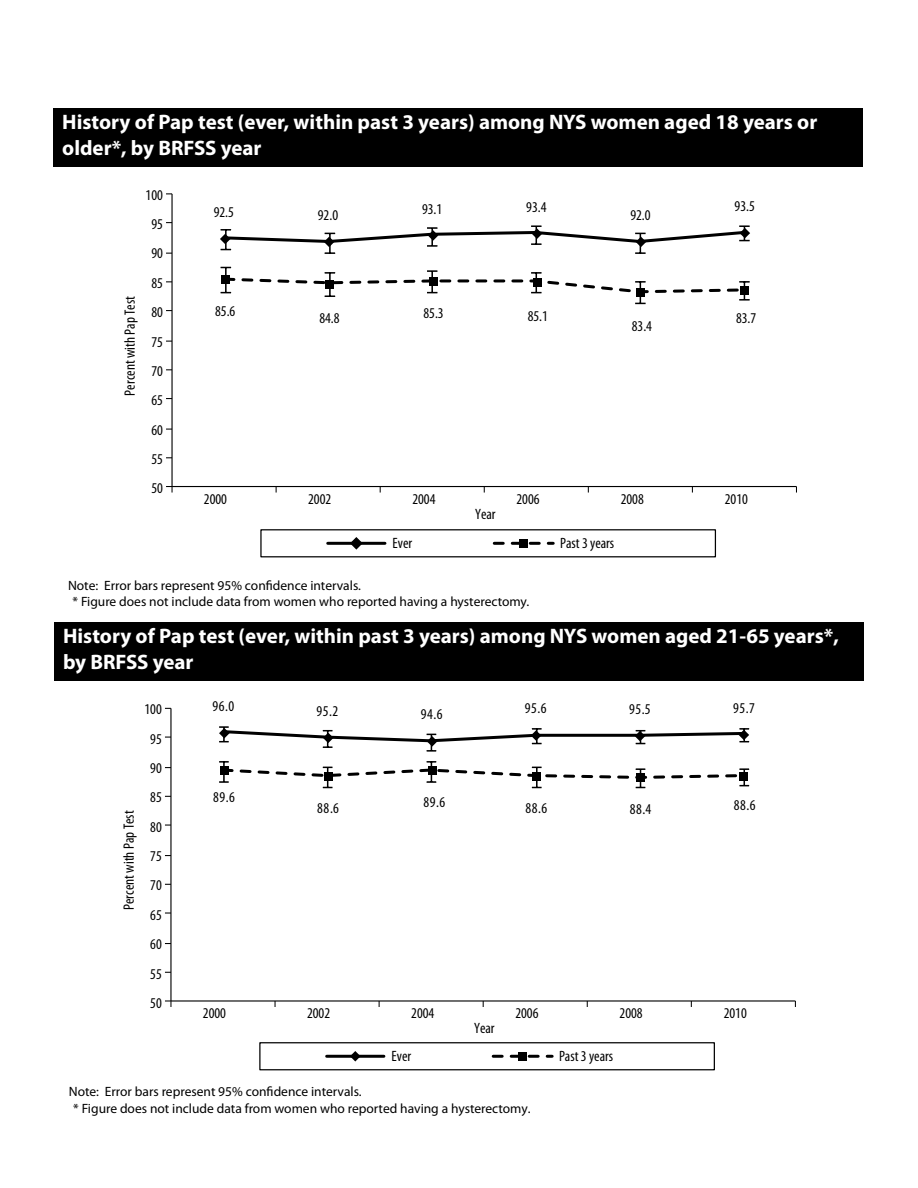
<style>
.page{position:relative;width:918px;height:1188px;background:#fff}
.page>*{position:absolute;margin:0;border:0;box-sizing:border-box;transform-origin:0 0}
.t1{font:700 21px/25.2px "Myriad Pro";color:#fff}
.t2{font:condensed 15px "Myriad Pro";color:#000}
.t3{font:condensed 15px "Myriad Pro";color:#010101}
.t4{font:13.5px/16.2px "Myriad Pro";color:#000}
</style>
<div class="page">
<div style="left:53px;top:108px;width:810px;height:59px;background:#000"></div>
<div style="left:54px;top:622px;width:810px;height:59px;background:#000"></div>
<hr style="left:171px;top:194px;width:2px;height:293px;background:#000">
<hr style="left:172px;top:486px;width:624px;height:1px;background:#000">
<svg style="left:166px;top:486px;width:7px;height:7px"></svg>
<svg style="left:220px;top:225px;width:530px;height:29px"></svg>
<svg style="left:221px;top:267px;width:529px;height:37px"></svg>
<div style="left:221px;top:275px;width:9px;height:9px;background:#000"></div>
<div style="left:325px;top:280px;width:9px;height:9px;background:#000"></div>
<div style="left:429px;top:277px;width:9px;height:9px;background:#010101"></div>
<div style="left:533px;top:278px;width:9px;height:9px;background:#000"></div>
<div style="left:636px;top:288px;width:9px;height:9px;background:#000"></div>
<div style="left:740px;top:286px;width:9px;height:9px;background:#000"></div>
<div style="left:260px;top:529px;width:456px;height:28px;border:1px solid #010101"></div>
<hr style="left:328px;top:542px;width:57px;height:3px;background:#000">
<svg style="left:349px;top:537px;width:15px;height:13px"></svg>
<svg style="left:494px;top:542px;width:59px;height:3px"></svg>
<div style="left:519px;top:539px;width:9px;height:9px;background:#000"></div>
<hr style="left:170px;top:708px;width:2px;height:293px;background:#000">
<svg style="left:165px;top:912px;width:6px;height:2px"></svg>
<hr style="left:171px;top:1000px;width:624px;height:2px;background:#000">
<svg style="left:165px;top:1000px;width:6px;height:7px"></svg>
<div style="left:259px;top:1042px;width:456px;height:28px;border:1px solid #010101"></div>
<hr style="left:327px;top:1055px;width:57px;height:3px;background:#000">
<svg style="left:350px;top:1051px;width:11px;height:11px"></svg>
<svg style="left:493px;top:1055px;width:59px;height:3px"></svg>
<div style="left:518px;top:1052px;width:9px;height:9px;background:#000"></div>
<svg style="left:219px;top:726px;width:530px;height:26px"></svg>
<svg style="left:219px;top:761px;width:530px;height:27px"></svg>
<div style="left:220px;top:766px;width:9px;height:9px;background:#000"></div>
<div style="left:324px;top:772px;width:9px;height:9px;background:#000"></div>
<div style="left:428px;top:766px;width:9px;height:9px;background:#000"></div>
<div style="left:532px;top:772px;width:9px;height:9px;background:#000"></div>
<div style="left:636px;top:773px;width:9px;height:9px;background:#000"></div>
<div style="left:739px;top:772px;width:9px;height:9px;background:#000"></div>
<h1 class="t1" style="left:62px;top:110px;width:757px">History of Pap test (ever, within past 3 years) among NYS women aged 18 years or older*, by BRFSS year</h1>
<p class="t3" style="left:122px;top:396px;width:101px;rotate:-90deg">Percent with Pap Test</p>
<p class="t2" style="left:146px;top:187px;width:19px">100</p>
<p class="t2" style="left:151px;top:216px;width:13px">95</p>
<p class="t2" style="left:151px;top:245px;width:13px">90</p>
<p class="t2" style="left:151px;top:275px;width:13px">85</p>
<p class="t2" style="left:151px;top:304px;width:13px">80</p>
<p class="t2" style="left:151px;top:334px;width:13px">75</p>
<p class="t2" style="left:151px;top:363px;width:13px">70</p>
<p class="t2" style="left:151px;top:392px;width:13px">65</p>
<p class="t2" style="left:151px;top:422px;width:13px">60</p>
<p class="t2" style="left:151px;top:451px;width:13px">55</p>
<p class="t2" style="left:151px;top:480px;width:13px">50</p>
<p class="t2" style="left:214px;top:204px;width:22px">92.5</p>
<p class="t2" style="left:318px;top:207px;width:22px">92.0</p>
<p class="t2" style="left:422px;top:201px;width:22px">93.1</p>
<p class="t2" style="left:526px;top:199px;width:22px">93.4</p>
<p class="t2" style="left:630px;top:207px;width:22px">92.0</p>
<p class="t2" style="left:735px;top:198px;width:22px">93.5</p>
<p class="t2" style="left:215px;top:303px;width:22px">85.6</p>
<p class="t2" style="left:319px;top:310px;width:22px">84.8</p>
<p class="t2" style="left:424px;top:305px;width:22px">85.3</p>
<p class="t2" style="left:528px;top:308px;width:22px">85.1</p>
<p class="t2" style="left:632px;top:318px;width:22px">83.4</p>
<p class="t2" style="left:736px;top:310px;width:22px">83.7</p>
<p class="t2" style="left:204px;top:491px;width:25px">2000</p>
<p class="t2" style="left:308px;top:491px;width:25px">2002</p>
<p class="t2" style="left:412px;top:491px;width:25px">2004</p>
<p class="t2" style="left:517px;top:491px;width:25px">2006</p>
<p class="t2" style="left:621px;top:491px;width:25px">2008</p>
<p class="t2" style="left:725px;top:491px;width:25px">2010</p>
<p class="t2" style="left:475px;top:506px;width:22px">Year</p>
<p class="t2" style="left:393px;top:535px;width:21px">Ever</p>
<p class="t2" style="left:560px;top:535px;width:56px">Past 3 years</p>
<p class="t4" style="left:73px;top:577px;width:458px;text-indent:-5px">Note: Error bars represent 95% confidence intervals.<br>* Figure does not include data from women who reported having a hysterectomy.</p>
<h1 class="t1" style="left:63px;top:624px;width:777px">History of Pap test (ever, within past 3 years) among NYS women aged 21-65 years*, by BRFSS year</h1>
<p class="t3" style="left:121px;top:910px;width:101px;rotate:-90deg">Percent with Pap Test</p>
<p class="t2" style="left:144px;top:701px;width:19px">100</p>
<p class="t2" style="left:150px;top:731px;width:13px">95</p>
<p class="t2" style="left:150px;top:760px;width:13px">90</p>
<p class="t2" style="left:150px;top:789px;width:13px">85</p>
<p class="t2" style="left:150px;top:819px;width:13px">80</p>
<p class="t2" style="left:150px;top:848px;width:13px">75</p>
<p class="t2" style="left:150px;top:877px;width:13px">70</p>
<p class="t2" style="left:150px;top:907px;width:13px">65</p>
<p class="t2" style="left:150px;top:936px;width:13px">60</p>
<p class="t2" style="left:150px;top:965px;width:13px">55</p>
<p class="t2" style="left:150px;top:995px;width:13px">50</p>
<p class="t2" style="left:212px;top:698px;width:23px">96.0</p>
<p class="t2" style="left:317px;top:703px;width:23px">95.2</p>
<p class="t2" style="left:421px;top:706px;width:23px">94.6</p>
<p class="t2" style="left:525px;top:700px;width:23px">95.6</p>
<p class="t2" style="left:629px;top:701px;width:23px">95.5</p>
<p class="t2" style="left:733px;top:700px;width:23px">95.7</p>
<p class="t2" style="left:213px;top:789px;width:23px">89.6</p>
<p class="t2" style="left:317px;top:800px;width:23px">88.6</p>
<p class="t2" style="left:424px;top:794px;width:23px">89.6</p>
<p class="t2" style="left:526px;top:800px;width:23px">88.6</p>
<p class="t2" style="left:630px;top:801px;width:23px">88.4</p>
<p class="t2" style="left:734px;top:797px;width:23px">88.6</p>
<p class="t2" style="left:203px;top:1005px;width:25px">2000</p>
<p class="t2" style="left:307px;top:1005px;width:25px">2002</p>
<p class="t2" style="left:411px;top:1005px;width:25px">2004</p>
<p class="t2" style="left:515px;top:1005px;width:25px">2006</p>
<p class="t2" style="left:620px;top:1005px;width:25px">2008</p>
<p class="t2" style="left:724px;top:1005px;width:25px">2010</p>
<p class="t2" style="left:474px;top:1020px;width:22px">Year</p>
<p class="t2" style="left:392px;top:1048px;width:21px">Ever</p>
<p class="t2" style="left:559px;top:1048px;width:56px">Past 3 years</p>
<p class="t4" style="left:73px;top:1084px;width:459px;text-indent:-5px">Note: Error bars represent 95% confidence intervals.<br>* Figure does not include data from women who reported having a hysterectomy.</p>
</div>
